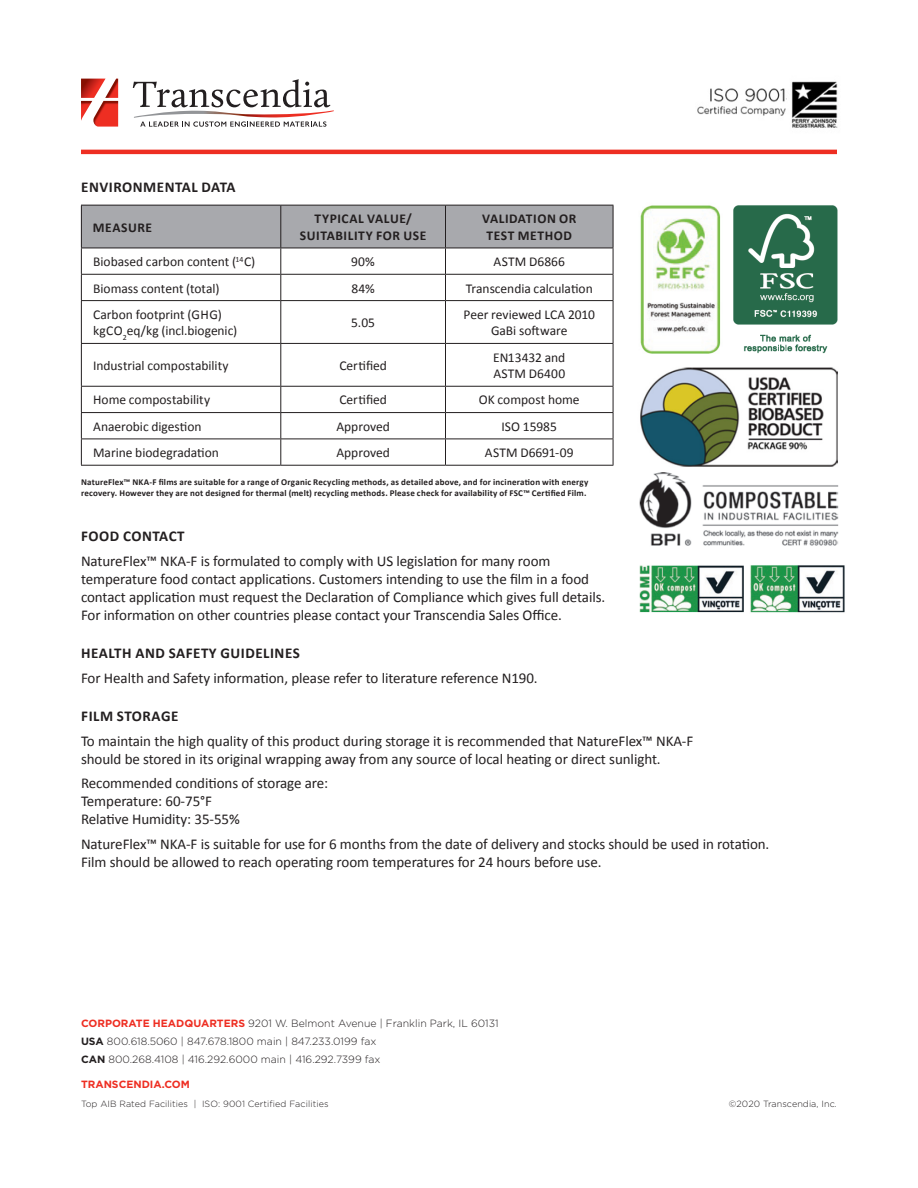
<style>
.page{position:relative;width:918px;height:1188px;background:#fff}
.page>*{position:absolute;margin:0;border:0;box-sizing:border-box;transform-origin:0 0}
.t1{font:15px/18px "Calibri";letter-spacing:-.005em;color:#231f20}
.t2{font:700 15px "Calibri";letter-spacing:.035em;color:#231f20}
.t3{font:13.5px/16.5px "Calibri";color:#231f20}
.t4{font:700 13.5px/16.5px "Calibri";letter-spacing:.04em;color:#231f20;text-align:center}
.t5{font:300 10.5px "Gotham HTF";color:#231f20}
.t6{font:700 10.5px "Gotham HTF";color:#ee2e22}
.t7{font:700 9px/10.8px "Calibri";letter-spacing:.02em;color:#231f20}
.t8{font:300 9px "Gotham HTF";letter-spacing:.01em;color:#231f20}
.s1{font-weight:700;color:#ee2e22}
.s2{font-weight:700}
</style>
<div class="page">
<div style="left:81px;top:205px;width:200px;height:43px;background:#a8a9ad"></div>
<hr style="left:81px;top:205px;width:200px;height:1px;background:#231f20">
<hr style="left:81px;top:205px;width:1px;height:43px;background:#231f20">
<hr style="left:81px;top:274px;width:200px;height:1px;background:#231f20">
<svg style="left:280px;top:205px;width:334px;height:95px"></svg>
<hr style="left:81px;top:300px;width:200px;height:1px;background:#231f20">
<hr style="left:281px;top:300px;width:165px;height:1px;background:#231f20">
<hr style="left:280px;top:301px;width:1px;height:42px;background:#231f20">
<hr style="left:446px;top:300px;width:167px;height:1px;background:#231f20">
<hr style="left:445px;top:301px;width:1px;height:42px;background:#231f20">
<hr style="left:613px;top:301px;width:1px;height:42px;background:#231f20">
<hr style="left:81px;top:343px;width:200px;height:1px;background:#231f20">
<hr style="left:281px;top:343px;width:165px;height:1px;background:#231f20">
<hr style="left:280px;top:344px;width:1px;height:42px;background:#231f20">
<hr style="left:446px;top:343px;width:167px;height:1px;background:#231f20">
<hr style="left:445px;top:344px;width:1px;height:42px;background:#231f20">
<hr style="left:613px;top:344px;width:1px;height:42px;background:#231f20">
<hr style="left:81px;top:386px;width:200px;height:1px;background:#231f20">
<hr style="left:281px;top:386px;width:165px;height:1px;background:#231f20">
<hr style="left:446px;top:386px;width:167px;height:1px;background:#231f20">
<hr style="left:81px;top:412px;width:200px;height:1px;background:#231f20">
<hr style="left:281px;top:412px;width:165px;height:1px;background:#231f20">
<hr style="left:446px;top:412px;width:167px;height:1px;background:#231f20">
<hr style="left:81px;top:439px;width:200px;height:1px;background:#231f20">
<hr style="left:281px;top:439px;width:165px;height:1px;background:#231f20">
<svg style="left:280px;top:387px;width:1px;height:78px"></svg>
<hr style="left:446px;top:439px;width:167px;height:1px;background:#231f20">
<svg style="left:445px;top:387px;width:1px;height:78px"></svg>
<svg style="left:613px;top:387px;width:1px;height:78px"></svg>
<hr style="left:81px;top:465px;width:200px;height:1px;background:#231f20">
<hr style="left:281px;top:465px;width:165px;height:1px;background:#231f20">
<hr style="left:446px;top:465px;width:167px;height:1px;background:#231f20">
<hr style="left:81px;top:248px;width:200px;height:1px;background:#231f20">
<hr style="left:281px;top:248px;width:165px;height:1px;background:#231f20">
<hr style="left:446px;top:248px;width:167px;height:1px;background:#231f20">
<svg style="left:81px;top:248px;width:1px;height:52px"></svg>
<hr style="left:81px;top:301px;width:1px;height:42px;background:#231f20">
<hr style="left:81px;top:344px;width:1px;height:42px;background:#231f20">
<svg style="left:81px;top:387px;width:1px;height:78px"></svg>
<hr style="left:81px;top:150px;width:756px;height:4px;background:#ee2e22">
<img style="left:697px;top:81px;width:141px;height:47px">
<img style="left:640px;top:205px;width:81px;height:149px">
<img style="left:733px;top:205px;width:105px;height:149px">
<img style="left:81px;top:79px;width:37px;height:48px">
<svg style="left:133px;top:79px;width:201px;height:48px"></svg>
<img style="left:750px;top:565px;width:95px;height:48px">
<img style="left:640px;top:367px;width:198px;height:100px">
<img style="left:639px;top:472px;width:200px;height:74px">
<img style="left:639px;top:565px;width:105px;height:48px">
<p class="t2" style="left:81px;top:176px;width:156px">ENVIRONMENTAL DATA</p>
<p class="t4" style="left:93px;top:218px;width:61px">MEASURE</p>
<p class="t4" style="left:300px;top:210px;width:128px">TYPICAL VALUE/<br>SUITABILITY FOR USE</p>
<p class="t4" style="left:482px;top:210px;width:96px">VALIDATION OR<br>TEST METHOD</p>
<p class="t3" style="left:93px;top:253px;width:164px">Biobased carbon content (<sup>14</sup>C)</p>
<p class="t3" style="left:351px;top:253px;width:25px">90%</p>
<p class="t3" style="left:494px;top:253px;width:73px">ASTM D6866</p>
<p class="t3" style="left:93px;top:279px;width:128px">Biomass content (total)</p>
<p class="t3" style="left:351px;top:279px;width:25px">84%</p>
<p class="t3" style="left:466px;top:279px;width:129px">Transcendia calculation</p>
<p class="t3" style="left:93px;top:306px;width:145px">Carbon footprint (GHG) kgCO<sub>2</sub>eq/kg (incl.biogenic)</p>
<p class="t3" style="left:351px;top:314px;width:25px">5.05</p>
<p class="t3" style="left:464px;top:306px;width:133px;text-align:center">Peer reviewed LCA 2010<br>GaBi software</p>
<p class="t3" style="left:93px;top:357px;width:137px">Industrial compostability</p>
<p class="t3" style="left:339px;top:357px;width:49px">Certified</p>
<p class="t3" style="left:493px;top:349px;width:73px">EN13432 and<br>ASTM D6400</p>
<p class="t3" style="left:93px;top:391px;width:118px">Home compostability</p>
<p class="t3" style="left:339px;top:391px;width:49px">Certified</p>
<p class="t3" style="left:479px;top:391px;width:102px">OK compost home</p>
<p class="t3" style="left:93px;top:418px;width:110px">Anaerobic digestion</p>
<p class="t3" style="left:336px;top:418px;width:55px">Approved</p>
<p class="t3" style="left:502px;top:418px;width:57px">ISO 15985</p>
<p class="t3" style="left:93px;top:444px;width:127px">Marine biodegradation</p>
<p class="t3" style="left:336px;top:444px;width:55px">Approved</p>
<p class="t3" style="left:485px;top:444px;width:90px">ASTM D6691-09</p>
<p class="t7" style="left:81px;top:477px;width:509px">NatureFlex™ NKA-F films are suitable for a range of Organic Recycling methods, as detailed above, and for incineration with energy recovery. However they are not designed for thermal (melt) recycling methods. Please check for availability of FSC™ Certified Film.</p>
<p class="t2" style="left:81px;top:525px;width:105px">FOOD CONTACT</p>
<p class="t1" style="left:81px;top:551px;width:526px">NatureFlex™ NKA-F is formulated to comply with US legislation for many room temperature food contact applications. Customers intending to use the film in a food contact application must request the Declaration of Compliance which gives full details.<br>For information on other countries please contact your Transcendia Sales Office.</p>
<p class="t2" style="left:81px;top:642px;width:220px">HEALTH AND SAFETY GUIDELINES</p>
<p class="t1" style="left:81px;top:668px;width:458px">For Health and Safety information, please refer to literature reference N190.</p>
<p class="t2" style="left:81px;top:705px;width:99px">FILM STORAGE</p>
<p class="t1" style="left:81px;top:731px;width:614px">To maintain the high quality of this product during storage it is recommended that NatureFlex™ NKA-F should be stored in its original wrapping away from any source of local heating or direct sunlight.</p>
<p class="t1" style="left:81px;top:774px;width:249px">Recommended conditions of storage are:</p>
<p class="t1" style="left:81px;top:792px;width:133px">Temperature: 60-75°F</p>
<p class="t1" style="left:81px;top:810px;width:160px">Relative Humidity: 35-55%</p>
<p class="t1" style="left:81px;top:835px;width:690px">NatureFlex™ NKA-F is suitable for use for 6 months from the date of delivery and stocks should be used in rotation.<br>Film should be allowed to reach operating room temperatures for 24 hours before use.</p>
<p class="t5" style="left:81px;top:1018px;width:419px"><span class="s1">CORPORATE HEADQUARTERS</span> 9201 W. Belmont Avenue | Franklin Park, IL 60131</p>
<p class="t5" style="left:81px;top:1036px;width:297px"><span class="s2">USA</span> 800.618.5060 | 847.678.1800 main | 847.233.0199 fax</p>
<p class="t5" style="left:81px;top:1054px;width:301px"><span class="s2">CAN</span> 800.268.4108 | 416.292.6000 main | 416.292.7399 fax</p>
<p class="t6" style="left:81px;top:1079px;width:110px">TRANSCENDIA.COM</p>
<p class="t8" style="left:81px;top:1099px;width:249px">Top AIB Rated Facilities | ISO: 9001 Certified Facilities</p>
<p class="t8" style="left:729px;top:1099px;width:110px">©2020 Transcendia, Inc.</p>
</div>
